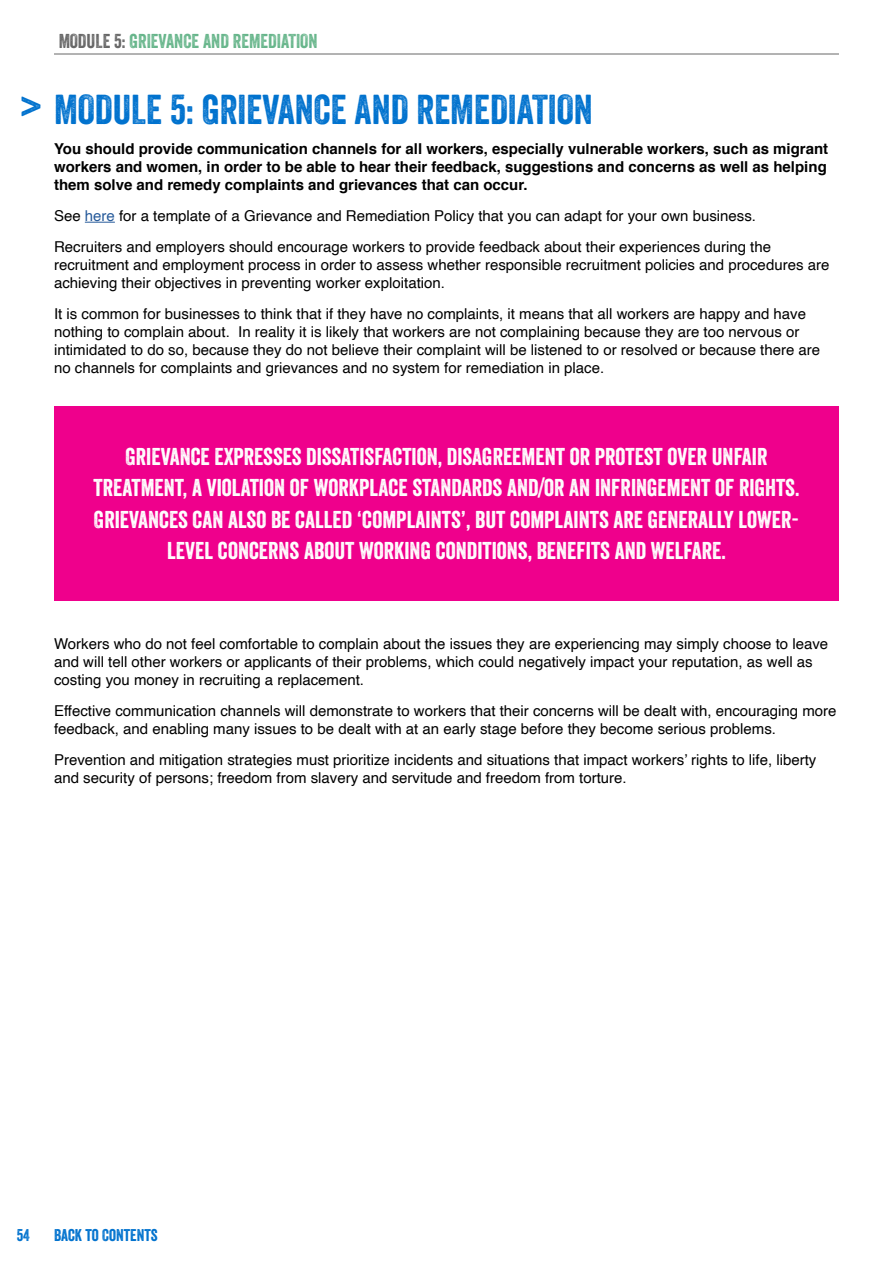
<style>
.page{position:relative;width:893px;height:1263px;background:#fff}
.page>*{position:absolute;margin:0;border:0;box-sizing:border-box;transform-origin:0 0}
.Body{font:40.5px "Veneer";color:#0072ce}
.Bulleted_para{font:23.7px/31.5px "Veneer";color:#fff;text-align:center}
.t1{font:19.5px "Veneer";color:#00843d}
.t2{font:16.5px "Veneer";color:#0072ce}
.Body-2{font:15px/18px "Helvetica";color:#000}
.Body-3{font:700 15px/18px "Helvetica";color:#000;text-align:justify}
.s1{color:#000}
.s2{color:#275b9b}
</style>
<div class="page">
<hr style="left:54px;top:54px;width:785px;height:1px;background:#000">
<hr style="left:85px;top:222px;width:30px;height:1px;background:#275b9b">
<div style="left:54px;top:406px;width:785px;height:195px;background:#ef008c"></div>
<h3 class="t1" style="left:58px;top:29px;width:261px"><span class="s1">MODULE 5:</span> GRIEVANCE AND REMEDIATION</h3>
<p class="Body" style="left:20px;top:84px;width:574px">&gt; MODULE 5: GRIEVANCE AND REMEDIATION</p>
<p class="Body-3" style="left:54px;top:140px;width:776px">You should provide communication channels for all workers, especially vulnerable workers, such as migrant workers and women, in order to be able to hear their feedback, suggestions and concerns as well as helping them solve and remedy complaints and grievances that can occur.</p>
<p class="Body-2" style="left:54px;top:207px;width:704px">See <span class="s2">here</span> for a template of a Grievance and Remediation Policy that you can adapt for your own business.</p>
<p class="Body-2" style="left:54px;top:238px;width:777px">Recruiters and employers should encourage workers to provide feedback about their experiences during the recruitment and employment process in order to assess whether responsible recruitment policies and procedures are achieving their objectives in preventing worker exploitation.</p>
<p class="Body-2" style="left:54px;top:305px;width:768px">It is common for businesses to think that if they have no complaints, it means that all workers are happy and have nothing to complain about. In reality it is likely that workers are not complaining because they are too nervous or intimidated to do so, because they do not believe their complaint will be listened to or resolved or because there are no channels for complaints and grievances and no system for remediation in place.</p>
<p class="Bulleted_para" style="left:94px;top:440px;width:707px">GRIEVANCE EXPRESSES DISSATISFACTION, DISAGREEMENT OR PROTEST OVER UNFAIR TREATMENT, A VIOLATION OF WORKPLACE STANDARDS AND/OR AN INFRINGEMENT OF RIGHTS.<br>GRIEVANCES CAN ALSO BE CALLED ‘COMPLAINTS’, BUT COMPLAINTS ARE GENERALLY LOWER-LEVEL CONCERNS ABOUT WORKING CONDITIONS, BENEFITS AND WELFARE.</p>
<p class="Body-2" style="left:54px;top:635px;width:776px">Workers who do not feel comfortable to complain about the issues they are experiencing may simply choose to leave and will tell other workers or applicants of their problems, which could negatively impact your reputation, as well as costing you money in recruiting a replacement.</p>
<p class="Body-2" style="left:54px;top:702px;width:784px">Effective communication channels will demonstrate to workers that their concerns will be dealt with, encouraging more feedback, and enabling many issues to be dealt with at an early stage before they become serious problems.</p>
<p class="Body-2" style="left:54px;top:751px;width:764px">Prevention and mitigation strategies must prioritize incidents and situations that impact workers’ rights to life, liberty and security of persons; freedom from slavery and servitude and freedom from torture.</p>
<p class="t2" style="left:17px;top:1225px;width:15px">54</p>
<p class="t2" style="left:54px;top:1225px;width:105px">BACK TO CONTENTS</p>
</div>
